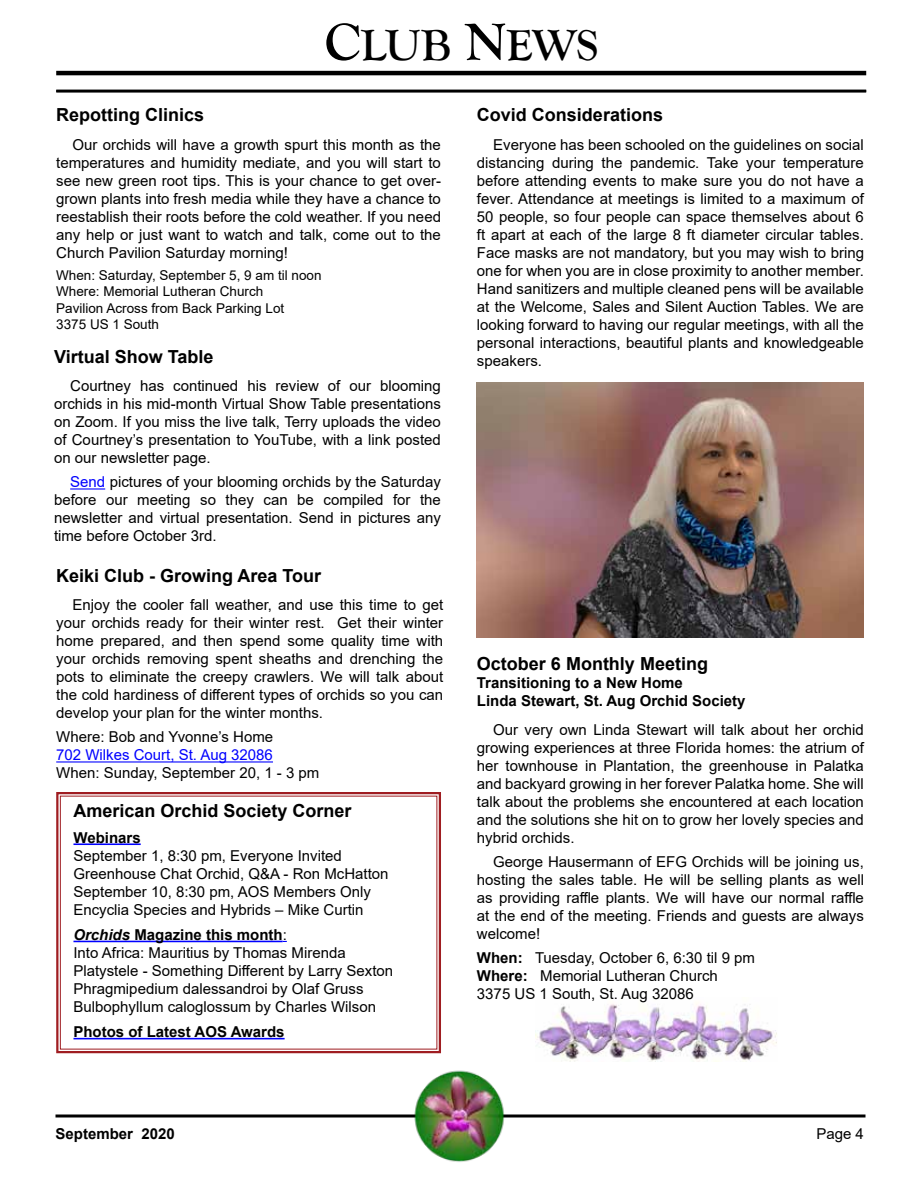
<style>
.page{position:relative;width:918px;height:1188px;background:#fff}
.page>*{position:absolute;margin:0;border:0;box-sizing:border-box;transform-origin:0 0}
.t1{font:700 45px "Goudy Old Style T";letter-spacing:-.005em;color:#000}
.t2{font:700 18px "Arial";color:#000}
.t3{font:15px/18px "Arial";color:#000;text-align:justify}
.t4{font:700 15px/18px "Arial";color:#000}
.t5{font:15px "Arial";color:#00f}
.t6{font:13.5px/16.2px "Arial";color:#000}
.s1{font-size:54px}
.s2{color:#00f}
.s3{font-weight:700;font-style:italic}
.s4{font-weight:700}
</style>
<div class="page">
<img style="left:536px;top:1003px;width:241px;height:58px">
<svg style="left:56px;top:792px;width:385px;height:262px"></svg>
<hr style="left:56px;top:71px;width:810px;height:4px;background:#000">
<hr style="left:56px;top:90px;width:810px;height:3px;background:#000">
<svg style="left:56px;top:1114px;width:810px;height:4px;fill:#7f7f7f"></svg>
<img style="left:395px;top:1070px;width:131px;height:92px">
<hr style="left:73px;top:843px;width:68px;height:2px;background:#00f">
<hr style="left:73px;top:941px;width:210px;height:1px;background:#00f">
<hr style="left:73px;top:1038px;width:212px;height:1px;background:#00f">
<hr style="left:56px;top:761px;width:217px;height:2px;background:#00f">
<hr style="left:70px;top:488px;width:35px;height:2px;background:#00f">
<img style="left:477px;top:382px;width:387px;height:255px">
<h1 class="t1" style="left:324px;top:20px;width:275px"><span class="s1">C</span>LUB <span class="s1">N</span>EWS</h1>
<p class="t2" style="left:56px;top:102px;width:150px">Repotting Clinics</p>
<p class="t3" style="left:56px;top:136px;width:386px;text-indent:16px">Our orchids will have a growth spurt this month as the temperatures and humidity mediate, and you will start to see new green root tips. This is your chance to get over&shy;grown plants into fresh media while they have a chance to reestablish their roots before the cold weather. If you need any help or just want to watch and talk, come out to the Church Pavilion Saturday morning!</p>
<p class="t6" style="left:56px;top:267px;width:267px">When: Saturday, September 5, 9 am til noon<br>Where: Memorial Lutheran Church<br>Pavilion Across from Back Parking Lot<br>3375 US 1 South</p>
<p class="t2" style="left:54px;top:344px;width:161px">Virtual Show Table</p>
<p class="t3" style="left:54px;top:377px;width:389px;text-indent:16px">Courtney has continued his review of our blooming orchids in his mid-month Virtual Show Table presentations on Zoom. If you miss the live talk, Terry uploads the video of Courtney’s presentation to YouTube, with a link posted on our newsletter page.</p>
<p class="t3" style="left:54px;top:473px;width:388px;text-indent:16px"><span class="s2">Send</span> pictures of your blooming orchids by the Saturday before our meeting so they can be compiled for the newsletter and virtual presentation. Send in pictures any time before October 3rd.</p>
<p class="t2" style="left:56px;top:563px;width:267px">Keiki Club - Growing Area Tour</p>
<p class="t3" style="left:56px;top:596px;width:389px;text-indent:16px">Enjoy the cooler fall weather, and use this time to get your orchids ready for their winter rest. Get their winter home prepared, and then spend some quality time with your orchids removing spent sheaths and drenching the pots to eliminate the creepy crawlers. We will talk about the cold hardiness of different types of orchids so you can develop your plan for the winter months.</p>
<p class="t3" style="left:56px;top:728px;width:219px">Where: Bob and Yvonne’s Home</p>
<p class="t5" style="left:56px;top:745px;width:218px">702 Wilkes Court, St. Aug 32086</p>
<p class="t3" style="left:56px;top:764px;width:265px">When: Sunday, September 20, 1 - 3 pm</p>
<p class="t2" style="left:73px;top:798px;width:280px">American Orchid Society Corner</p>
<p class="t4" style="left:73px;top:829px;width:69px">Webinars</p>
<p class="t3" style="left:73px;top:846px;width:317px;text-align:left">September 1, 8:30 pm, Everyone Invited Greenhouse Chat Orchid, Q&amp;A - Ron McHatton September 10, 8:30 pm, AOS Members Only Encyclia Species and Hybrids – Mike Curtin</p>
<p class="t3" style="left:73px;top:926px;width:321px;text-align:left"><span class="s3">Orchids</span> <span class="s4">Magazine this month</span>:<br>Into Africa: Mauritius by Thomas Mirenda Platystele - Something Different by Larry Sexton Phragmipedium dalessandroi by Olaf Gruss Bulbophyllum caloglossum by Charles Wilson</p>
<p class="t4" style="left:73px;top:1023px;width:213px">Photos of Latest AOS Awards</p>
<p class="t2" style="left:477px;top:102px;width:188px">Covid Considerations</p>
<p class="t3" style="left:477px;top:136px;width:389px;text-indent:16px">Everyone has been schooled on the guidelines on social distancing during the pandemic. Take your temperature before attending events to make sure you do not have a fever. Attendance at meetings is limited to a maximum of 50 people, so four people can space themselves about 6 ft apart at each of the large 8 ft diameter circular tables.<br>Face masks are not mandatory, but you may wish to bring one for when you are in close proximity to another member.<br>Hand sanitizers and multiple cleaned pens will be available at the Welcome, Sales and Silent Auction Tables. We are looking forward to having our regular meetings, with all the personal interactions, beautiful plants and knowledgeable speakers.</p>
<p class="t2" style="left:477px;top:651px;width:233px">October 6 Monthly Meeting</p>
<p class="t4" style="left:477px;top:674px;width:270px">Transitioning to a New Home<br>Linda Stewart, St. Aug Orchid Society</p>
<p class="t3" style="left:477px;top:721px;width:389px;text-indent:16px">Our very own Linda Stewart will talk about her orchid growing experiences at three Florida homes: the atrium of her townhouse in Plantation, the greenhouse in Palatka and backyard growing in her forever Palatka home. She will talk about the problems she encountered at each location and the solutions she hit on to grow her lovely species and hybrid orchids.</p>
<p class="t3" style="left:477px;top:853px;width:389px;text-indent:16px">George Hausermann of EFG Orchids will be joining us, hosting the sales table. He will be selling plants as well as providing raffle plants. We will have our normal raffle at the end of the meeting. Friends and guests are always welcome!</p>
<p class="t3" style="left:477px;top:949px;width:280px;text-align:left"><span class="s4">When:</span> Tuesday, October 6, 6:30 til 9 pm<br><span class="s4">Where:</span> Memorial Lutheran Church<br>3375 US 1 South, St. Aug 32086</p>
<p class="t4" style="left:56px;top:1125px;width:121px">September 2020</p>
<p class="t3" style="left:816px;top:1125px;width:49px">Page 4</p>
</div>
